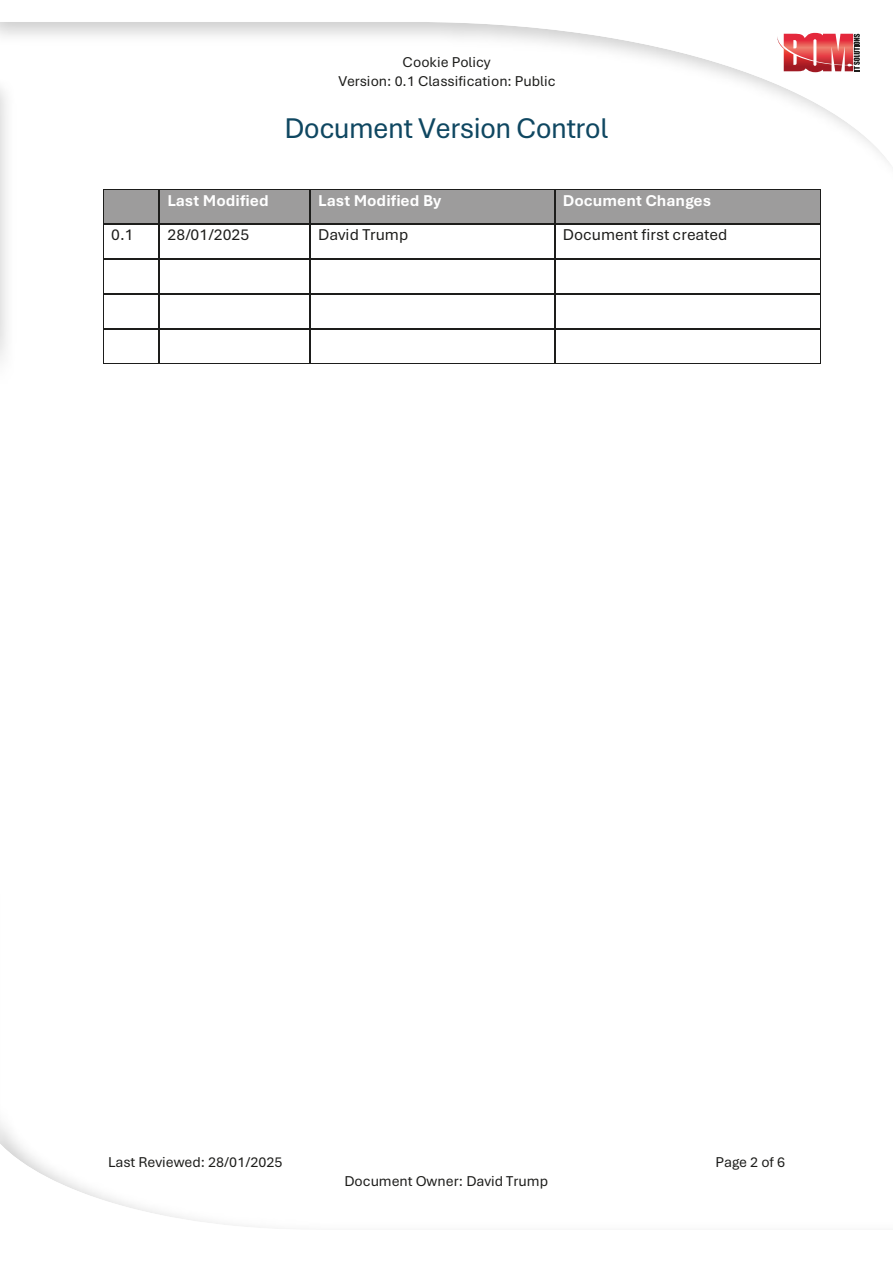
<style>
.page{position:relative;width:893px;height:1263px;background:#fff}
.page>*{position:absolute;margin:0;border:0;box-sizing:border-box;transform-origin:0 0}
.t1{font:30px "Aptos Display";color:#0f4761}
.t2{font:16.5px "Aptos";color:#1d1d1b}
.t3{font:700 16.5px "Aptos";letter-spacing:.005em;color:#fff}
.t4{font:15px/18.3px "Aptos";color:#1d1d1b;text-align:center}
</style>
<div class="page">
<svg style="left:0;top:22px;width:888px;height:145px"></svg>
<svg style="left:777px;top:33px;width:83px;height:39px;background:#d66b6f"></svg>
<svg style="left:1px;top:1144px;width:247px;height:83px"></svg>
<div style="left:104px;top:190px;width:55px;height:34px;background:#9d9c9c"></div>
<div style="left:159px;top:190px;width:151px;height:34px;background:#9d9c9c"></div>
<div style="left:311px;top:190px;width:243px;height:34px;background:#9d9c9c"></div>
<div style="left:555px;top:190px;width:265px;height:34px;background:#9d9c9c"></div>
<hr style="left:104px;top:189px;width:54px;height:1px;background:#1d1d1b">
<hr style="left:159px;top:189px;width:151px;height:1px;background:#1d1d1b">
<hr style="left:310px;top:189px;width:244px;height:1px;background:#1d1d1b">
<hr style="left:555px;top:189px;width:265px;height:1px;background:#1d1d1b">
<hr style="left:103px;top:190px;width:1px;height:34px;background:#1d1d1b">
<hr style="left:158px;top:190px;width:1px;height:34px;background:#1d1d1b">
<hr style="left:310px;top:190px;width:1px;height:34px;background:#1d1d1b">
<hr style="left:554px;top:190px;width:1px;height:34px;background:#1d1d1b">
<hr style="left:820px;top:190px;width:1px;height:34px;background:#1d1d1b">
<hr style="left:104px;top:224px;width:54px;height:1px;background:#1d1d1b">
<hr style="left:159px;top:224px;width:151px;height:1px;background:#1d1d1b">
<hr style="left:311px;top:224px;width:243px;height:1px;background:#1d1d1b">
<hr style="left:555px;top:224px;width:265px;height:1px;background:#1d1d1b">
<hr style="left:103px;top:225px;width:1px;height:33px;background:#1d1d1b">
<hr style="left:158px;top:225px;width:1px;height:33px;background:#1d1d1b">
<hr style="left:310px;top:225px;width:1px;height:33px;background:#1d1d1b">
<hr style="left:554px;top:225px;width:1px;height:33px;background:#1d1d1b">
<hr style="left:820px;top:225px;width:1px;height:33px;background:#1d1d1b">
<hr style="left:104px;top:258px;width:54px;height:2px;background:#1d1d1b">
<hr style="left:159px;top:258px;width:151px;height:2px;background:#1d1d1b">
<hr style="left:311px;top:258px;width:243px;height:2px;background:#1d1d1b">
<hr style="left:555px;top:258px;width:265px;height:2px;background:#1d1d1b">
<hr style="left:103px;top:260px;width:1px;height:33px;background:#1d1d1b">
<hr style="left:158px;top:260px;width:1px;height:33px;background:#1d1d1b">
<hr style="left:310px;top:260px;width:1px;height:33px;background:#1d1d1b">
<hr style="left:554px;top:260px;width:1px;height:33px;background:#1d1d1b">
<hr style="left:820px;top:260px;width:1px;height:33px;background:#1d1d1b">
<hr style="left:104px;top:293px;width:54px;height:1px;background:#1d1d1b">
<hr style="left:159px;top:293px;width:151px;height:1px;background:#1d1d1b">
<hr style="left:311px;top:293px;width:243px;height:1px;background:#1d1d1b">
<hr style="left:555px;top:293px;width:265px;height:1px;background:#1d1d1b">
<hr style="left:103px;top:294px;width:1px;height:34px;background:#1d1d1b">
<hr style="left:158px;top:294px;width:1px;height:34px;background:#1d1d1b">
<hr style="left:310px;top:294px;width:1px;height:34px;background:#1d1d1b">
<hr style="left:554px;top:294px;width:1px;height:34px;background:#1d1d1b">
<hr style="left:820px;top:294px;width:1px;height:34px;background:#1d1d1b">
<hr style="left:104px;top:328px;width:54px;height:1px;background:#1d1d1b">
<hr style="left:159px;top:328px;width:151px;height:1px;background:#1d1d1b">
<hr style="left:311px;top:328px;width:243px;height:1px;background:#1d1d1b">
<hr style="left:555px;top:328px;width:265px;height:1px;background:#1d1d1b">
<hr style="left:103px;top:329px;width:1px;height:34px;background:#1d1d1b">
<hr style="left:104px;top:363px;width:54px;height:1px;background:#1d1d1b">
<hr style="left:158px;top:329px;width:1px;height:34px;background:#1d1d1b">
<hr style="left:159px;top:363px;width:151px;height:1px;background:#1d1d1b">
<hr style="left:310px;top:329px;width:1px;height:34px;background:#1d1d1b">
<hr style="left:310px;top:363px;width:244px;height:1px;background:#1d1d1b">
<hr style="left:554px;top:329px;width:1px;height:34px;background:#1d1d1b">
<hr style="left:555px;top:363px;width:265px;height:1px;background:#1d1d1b">
<hr style="left:820px;top:329px;width:1px;height:34px;background:#1d1d1b">
<p class="t4" style="left:338px;top:53px;width:219px">Cookie Policy<br>Version: 0.1 Classification: Public</p>
<h1 class="t1" style="left:285px;top:108px;width:325px">Document Version Control</h1>
<p class="t3" style="left:167px;top:189px;width:103px">Last Modified</p>
<p class="t3" style="left:318px;top:189px;width:125px">Last Modified By</p>
<p class="t3" style="left:563px;top:189px;width:150px">Document Changes</p>
<p class="t2" style="left:111px;top:224px;width:24px">0.1</p>
<p class="t2" style="left:167px;top:224px;width:83px">28/01/2025</p>
<p class="t2" style="left:318px;top:224px;width:92px">David Trump</p>
<p class="t2" style="left:563px;top:224px;width:166px">Document first created</p>
<p class="t4" style="left:108px;top:1153px;width:176px">Last Reviewed: 28/01/2025</p>
<p class="t4" style="left:715px;top:1153px;width:71px">Page 2 of 6</p>
<p class="t4" style="left:344px;top:1171px;width:205px">Document Owner: David Trump</p>
</div>
